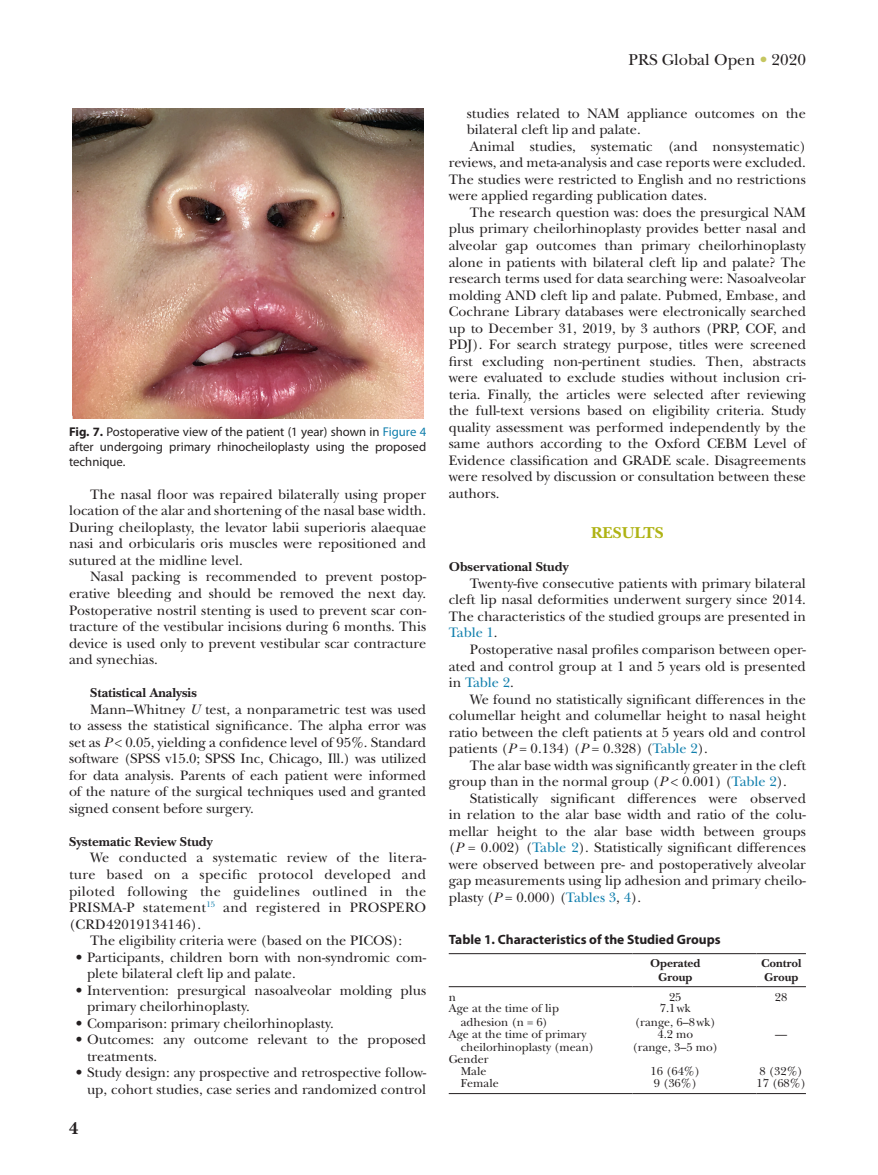
<style>
.page{position:relative;width:878px;height:1175px;background:#fff}
.page>*{position:absolute;margin:0;border:0;box-sizing:border-box;transform-origin:0 0}
.t1{font:700 18px "New Baskerville Std";color:#231f20}
.t2{font:16.5px "New Baskerville Std";color:#231f20}
.t3{font:700 16.5px "New Baskerville Std";color:#afb314}
.t4{font:14.25px/16.5px "New Baskerville Std";color:#231f20;text-align:justify}
.t5{font:14.25px "New Baskerville Std";letter-spacing:.02em;color:#231f20}
.t6{font:700 13.5px "New Baskerville Std";color:#231f20}
.t7{font:700 13.5px "Myriad Pro";color:#231f20}
.t8{font:12.75px/15px "Myriad Pro";color:#231f20;text-align:justify}
.t9{font:12px/13.5px "New Baskerville Std";color:#231f20;text-align:center}
.t10{font:700 12px/13.5px "New Baskerville Std";color:#231f20;text-align:center}
.s1{font-weight:700}
.s2{color:#0f7eac}
.s3{font-style:italic}
.s4{color:#c5c660}
</style>
<div class="page">
<img style="left:72px;top:108px;width:351px;height:311px">
<hr style="left:448px;top:953px;width:184px;height:1px;background:#231f20">
<hr style="left:448px;top:986px;width:184px;height:1px;background:#231f20">
<hr style="left:632px;top:953px;width:124px;height:1px;background:#231f20">
<hr style="left:632px;top:986px;width:124px;height:1px;background:#231f20">
<hr style="left:756px;top:953px;width:49px;height:1px;background:#231f20">
<hr style="left:756px;top:986px;width:49px;height:1px;background:#231f20">
<hr style="left:448px;top:1093px;width:184px;height:1px;background:#231f20">
<hr style="left:632px;top:1093px;width:124px;height:1px;background:#231f20">
<hr style="left:756px;top:1093px;width:49px;height:1px;background:#231f20">
<p class="t8" style="left:69px;top:424px;width:359px"><span class="s1">Fig. 7.</span> Postoperative view of the patient (1 year) shown in <span class="s2">Figure 4 </span>after undergoing primary rhinocheiloplasty using the proposed technique.</p>
<p class="t4" style="left:69px;top:486px;width:359px;text-indent:21px">The nasal floor was repaired bilaterally using proper location of the alar and shortening of the nasal base width.<br>During cheiloplasty, the levator labii superioris alaequae nasi and orbicularis oris muscles were repositioned and sutured at the midline level.</p>
<p class="t4" style="left:69px;top:568px;width:359px;text-indent:21px">Nasal packing is recommended to prevent postop&shy;erative bleeding and should be removed the next day.<br>Postoperative nostril stenting is used to prevent scar con&shy;tracture of the vestibular incisions during 6 months. This device is used only to prevent vestibular scar contracture and synechias.</p>
<p class="t6" style="left:90px;top:685px;width:108px">Statistical Analysis</p>
<p class="t4" style="left:69px;top:701px;width:359px;text-indent:21px">Mann–Whitney <span class="s3">U</span> test, a nonparametric test was used to assess the statistical significance. The alpha error was set as <span class="s3">P</span> &lt; 0.05, yielding a confidence level of 95%. Standard software (SPSS v15.0; SPSS Inc, Chicago, Ill.) was utilized for data analysis. Parents of each patient were informed of the nature of the surgical techniques used and granted signed consent before surgery.</p>
<p class="t6" style="left:69px;top:833px;width:145px">Systematic Review Study</p>
<p class="t5" style="left:90px;top:849px;width:338px">We conducted a systematic review of the litera-</p>
<p class="t5" style="left:69px;top:866px;width:358px">ture based on a specific protocol developed and</p>
<p class="t5" style="left:69px;top:882px;width:359px">piloted following the guidelines outlined in the</p>
<p class="t5" style="left:69px;top:899px;width:359px">PRISMA-P statement<sup>15</sup> and registered in PROSPERO</p>
<p class="t5" style="left:69px;top:915px;width:133px">(CRD42019134146).</p>
<p class="t4" style="left:90px;top:932px;width:314px">The eligibility criteria were (based on the PICOS):</p>
<p class="t4" style="left:87px;top:949px;width:341px;text-indent:-11px">• Participants, children born with non-syndromic com&shy;plete bilateral cleft lip and palate.</p>
<p class="t4" style="left:87px;top:982px;width:340px;text-indent:-11px">• Intervention: presurgical nasoalveolar molding plus primary cheilorhinoplasty.</p>
<p class="t4" style="left:76px;top:1015px;width:259px">• Comparison: primary cheilorhinoplasty.</p>
<p class="t4" style="left:87px;top:1031px;width:341px;text-indent:-11px">• Outcomes: any outcome relevant to the proposed treatments.</p>
<p class="t4" style="left:76px;top:1064px;width:352px;text-align:right">• Study design: any prospective and retrospective follow&shy;up, cohort studies, case series and randomized control</p>
<p class="t1" style="left:69px;top:1118px;width:11px">4</p>
<p class="t2" style="left:628px;top:50px;width:179px">PRS Global Open <span class="s4">•</span> 2020</p>
<p class="t4" style="left:467px;top:105px;width:341px">studies related to NAM appliance outcomes on the</p>
<p class="t4" style="left:467px;top:121px;width:175px">bilateral cleft lip and palate.</p>
<p class="t4" style="left:470px;top:138px;width:338px">Animal studies, systematic (and nonsystematic)</p>
<p class="t4" style="left:449px;top:155px;width:358px">reviews, and meta-analysis and case reports were excluded.</p>
<p class="t4" style="left:449px;top:171px;width:358px">The studies were restricted to English and no restrictions</p>
<p class="t4" style="left:449px;top:188px;width:260px">were applied regarding publication dates.</p>
<p class="t4" style="left:470px;top:204px;width:338px">The research question was: does the presurgical NAM</p>
<p class="t4" style="left:449px;top:221px;width:359px">plus primary cheilorhinoplasty provides better nasal and</p>
<p class="t4" style="left:449px;top:237px;width:359px">alveolar gap outcomes than primary cheilorhinoplasty</p>
<p class="t4" style="left:449px;top:254px;width:358px">alone in patients with bilateral cleft lip and palate? The</p>
<p class="t4" style="left:449px;top:270px;width:359px">research terms used for data searching were: Nasoalveolar</p>
<p class="t4" style="left:449px;top:287px;width:359px">molding AND cleft lip and palate. Pubmed, Embase, and</p>
<p class="t4" style="left:449px;top:303px;width:359px">Cochrane Library databases were electronically searched</p>
<p class="t4" style="left:449px;top:320px;width:358px">up to December 31, 2019, by 3 authors (PRP, COF, and</p>
<p class="t4" style="left:449px;top:336px;width:359px">PDJ). For search strategy purpose, titles were screened</p>
<p class="t4" style="left:449px;top:353px;width:359px">first excluding non-pertinent studies. Then, abstracts</p>
<p class="t4" style="left:449px;top:369px;width:359px">were evaluated to exclude studies without inclusion cri-</p>
<p class="t4" style="left:449px;top:386px;width:359px">teria. Finally, the articles were selected after reviewing</p>
<p class="t4" style="left:449px;top:402px;width:359px">the full-text versions based on eligibility criteria. Study</p>
<p class="t4" style="left:449px;top:419px;width:359px">quality assessment was performed independently by the</p>
<p class="t4" style="left:449px;top:435px;width:359px">same authors according to the Oxford CEBM Level of</p>
<p class="t4" style="left:449px;top:452px;width:359px">Evidence classification and GRADE scale. Disagreements</p>
<p class="t4" style="left:449px;top:468px;width:358px">were resolved by discussion or consultation between these</p>
<p class="t4" style="left:449px;top:485px;width:52px">authors.</p>
<p class="t3" style="left:591px;top:523px;width:74px">RESULTS</p>
<p class="t6" style="left:448px;top:559px;width:121px">Observational Study</p>
<p class="t4" style="left:448px;top:575px;width:359px;text-indent:21px">Twenty-five consecutive patients with primary bilateral cleft lip nasal deformities underwent surgery since 2014.<br>The characteristics of the studied groups are presented in <span class="s2">Table 1</span>.</p>
<p class="t4" style="left:448px;top:641px;width:359px;text-indent:21px">Postoperative nasal profiles comparison between oper&shy;ated and control group at 1 and 5 years old is presented in <span class="s2">Table 2</span>.</p>
<p class="t4" style="left:448px;top:690px;width:358px;text-indent:21px">We found no statistically significant differences in the columellar height and columellar height to nasal height ratio between the cleft patients at 5 years old and control patients (<span class="s3">P</span> = 0.134) (<span class="s3">P</span> = 0.328) (<span class="s2">Table 2</span>).</p>
<p class="t4" style="left:448px;top:757px;width:359px;text-indent:21px">The alar base width was significantly greater in the cleft group than in the normal group (<span class="s3">P</span> &lt; 0.001) (<span class="s2">Table 2</span>).</p>
<p class="t4" style="left:448px;top:790px;width:359px;text-indent:21px">Statistically significant differences were observed in relation to the alar base width and ratio of the colu&shy;mellar height to the alar base width between groups (<span class="s3">P</span> = 0.002) (<span class="s2">Table 2</span>). Statistically significant differences were observed between pre- and postoperatively alveolar gap measurements using lip adhesion and primary cheilo&shy;plasty (<span class="s3">P</span> = 0.000) (<span class="s2">Tables 3</span>, <span class="s2">4</span>).</p>
<p class="t7" style="left:448px;top:931px;width:273px">Table 1. Characteristics of the Studied Groups</p>
<p class="t10" style="left:650px;top:956px;width:52px">Operated<br>Group</p>
<p class="t10" style="left:761px;top:956px;width:42px;text-align:left">Control<br>Group</p>
<p class="t9" style="left:448px;top:990px;width:9px">n</p>
<p class="t9" style="left:669px;top:990px;width:14px">25</p>
<p class="t9" style="left:775px;top:990px;width:14px">28</p>
<p class="t9" style="left:448px;top:1001px;width:112px">Age at the time of lip adhesion (n = 6)</p>
<p class="t9" style="left:635px;top:1001px;width:82px">7.1wk<br>(range, 6–8wk)</p>
<p class="t9" style="left:460px;top:1027px;width:135px;text-align:left;text-indent:-12px">Age at the time of primary cheilorhinoplasty (mean)</p>
<p class="t9" style="left:632px;top:1027px;width:87px">4.2 mo<br>(range, 3–5 mo)</p>
<p class="t9" style="left:775px;top:1027px;width:13px">—</p>
<p class="t9" style="left:448px;top:1053px;width:41px;line-height:12px;text-align:right">Gender<br>Male</p>
<p class="t9" style="left:650px;top:1064px;width:51px">16 (64%)</p>
<p class="t9" style="left:759px;top:1064px;width:45px">8 (32%)</p>
<p class="t9" style="left:461px;top:1076px;width:39px">Female</p>
<p class="t9" style="left:653px;top:1076px;width:45px">9 (36%)</p>
<p class="t9" style="left:756px;top:1076px;width:51px">17 (68%)</p>
</div>
